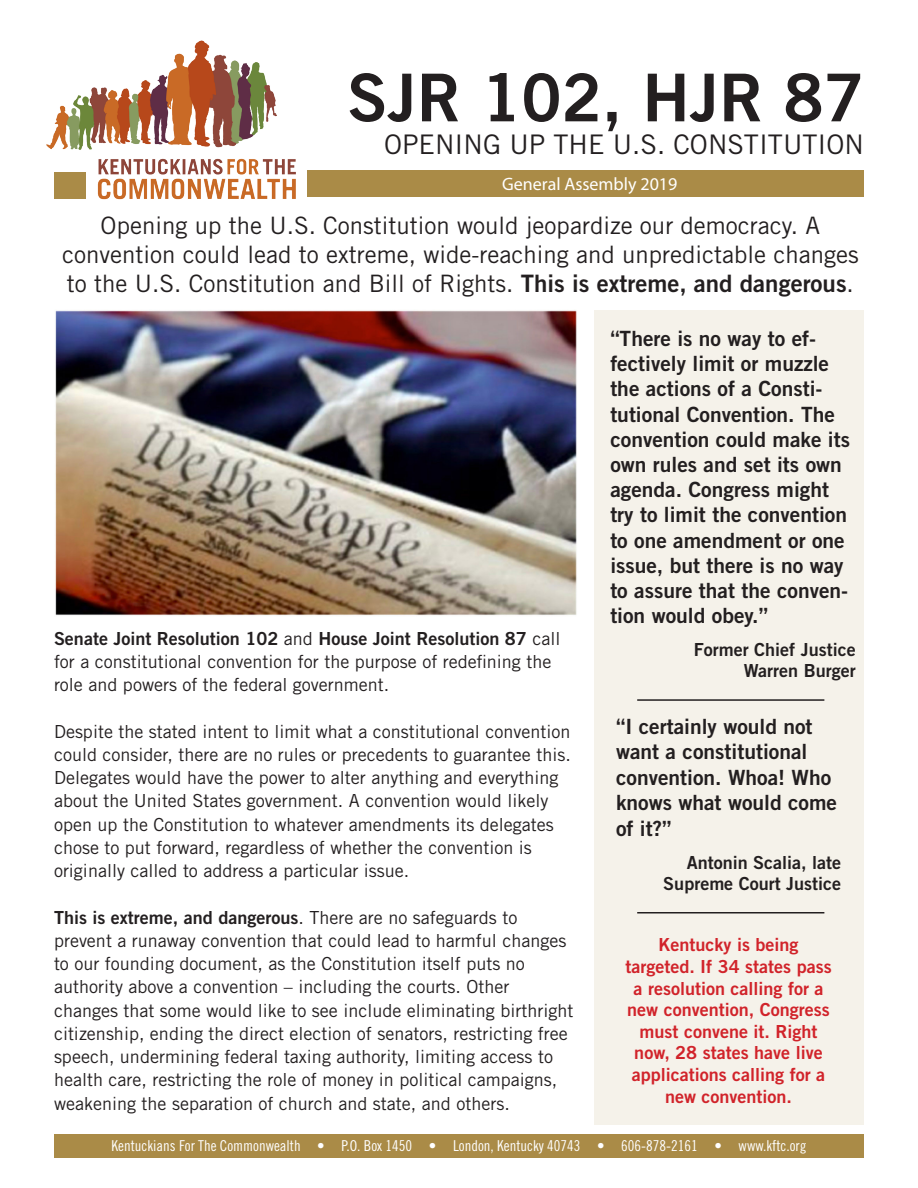
<style>
.page{position:relative;width:918px;height:1188px;background:#fff}
.page>*{position:absolute;margin:0;border:0;box-sizing:border-box;transform-origin:0 0}
.Big_caption{font:66px "Trade Gothic Bold Two";color:#231f20}
.Big_caption-2{font:27px "Trade Gothic";color:#231f20}
.t1{font:24px/28.8px "Trade Gothic";color:#231f20;text-align:center}
.t2{font:21px/25.2px "Trade Gothic Bold Two";color:#231f20}
.t3{font:18px/23.2px "Trade Gothic";color:#231f20}
.t4{font:18px/21.6px "Trade Gothic Bold Two";color:#d1232a;text-align:center}
.t5{font:18px/21.6px "Trade Gothic Bold Two";color:#231f20;text-align:right}
.Paragraph_Style{font:18px "Myriad Pro";color:#fff}
.Paragraph_Style-2{font:15px "Trade Gothic LT Std Cn 18";color:#fff}
.s1{font-family:"Trade Gothic Bold Two"}
</style>
<div class="page">
<div style="left:307px;top:170px;width:557px;height:27px;background:#aa8b47"></div>
<div style="left:594px;top:310px;width:270px;height:815px;background:#f5f2ea"></div>
<img style="left:55px;top:310px;width:522px;height:306px">
<hr style="left:637px;top:699px;width:187px;height:2px;background:#231f20">
<div style="left:54px;top:1134px;width:810px;height:24px;background:#aa8b47"></div>
<hr style="left:637px;top:912px;width:187px;height:2px;background:#231f20">
<img style="left:46px;top:40px;width:250px;height:160px">
<p class="Big_caption" style="left:347px;top:57px;width:518px">SJR 102, HJR 87</p>
<p class="Big_caption-2" style="left:384px;top:128px;width:481px">OPENING UP THE U.S. CONSTITUTION</p>
<p class="Paragraph_Style" style="left:502px;top:173px;width:177px">General Assembly 2019</p>
<p class="t1" style="left:62px;top:211px;width:798px">Opening up the U.S. Constitution would jeopardize our democracy. A convention could lead to extreme, wide-reaching and unpredictable changes to the U.S. Constitution and Bill of Rights. <span class="s1">This is extreme, and dangerous</span>.</p>
<p class="t3" style="left:54px;top:626px;width:508px"><span class="s1">Senate Joint Resolution 102</span> and <span class="s1">House Joint Resolution 87</span> call for a constitutional convention for the purpose of redefining the role and powers of the federal government.</p>
<p class="t3" style="left:54px;top:719px;width:518px">Despite the stated intent to limit what a constitutional convention could consider, there are no rules or precedents to guarantee this.<br>Delegates would have the power to alter anything and everything about the United States government. A convention would likely open up the Constitution to whatever amendments its delegates chose to put forward, regardless of whether the convention is originally called to address a particular issue.</p>
<p class="t3" style="left:54px;top:905px;width:521px"><span class="s1">This is extreme, and dangerous</span>. There are no safeguards to prevent a runaway convention that could lead to harmful changes to our founding document, as the Constitution itself puts no authority above a convention – including the courts. Other changes that some would like to see include eliminating birthright citizenship, ending the direct election of senators, restricting free speech, undermining federal taxing authority, limiting access to health care, restricting the role of money in political campaigns, weakening the separation of church and state, and others.</p>
<p class="t2" style="left:610px;top:325px;width:241px">“There is no way to ef&shy;fectively limit or muzzle the actions of a Consti&shy;tutional Convention. The convention could make its own rules and set its own agenda. Congress might try to limit the convention to one amendment or one issue, but there is no way to assure that the conven&shy;tion would obey.”</p>
<p class="t5" style="left:694px;top:638px;width:163px">Former Chief Justice</p>
<p class="t5" style="left:744px;top:660px;width:113px">Warren Burger</p>
<p class="t2" style="left:616px;top:714px;width:223px">“I certainly would not want a constitutional convention. Whoa! Who knows what would come of it?”</p>
<p class="t5" style="left:663px;top:851px;width:179px">Antonin Scalia, late<br>Supreme Court Justice</p>
<p class="t4" style="left:659px;top:934px;width:142px">Kentucky is being</p>
<p class="t4" style="left:625px;top:956px;width:208px">targeted. If 34 states pass</p>
<p class="t4" style="left:627px;top:977px;width:204px">a resolution calling for a new convention, Congress must convene it. Right now, 28 states have live applications calling for a new convention.</p>
<p class="Paragraph_Style-2" style="left:112px;top:1137px;width:696px">Kentuckians For The Commonwealth • P.O. Box 1450 • London, Kentucky 40743 • 606-878-2161 • www.kftc.org</p>
</div>
